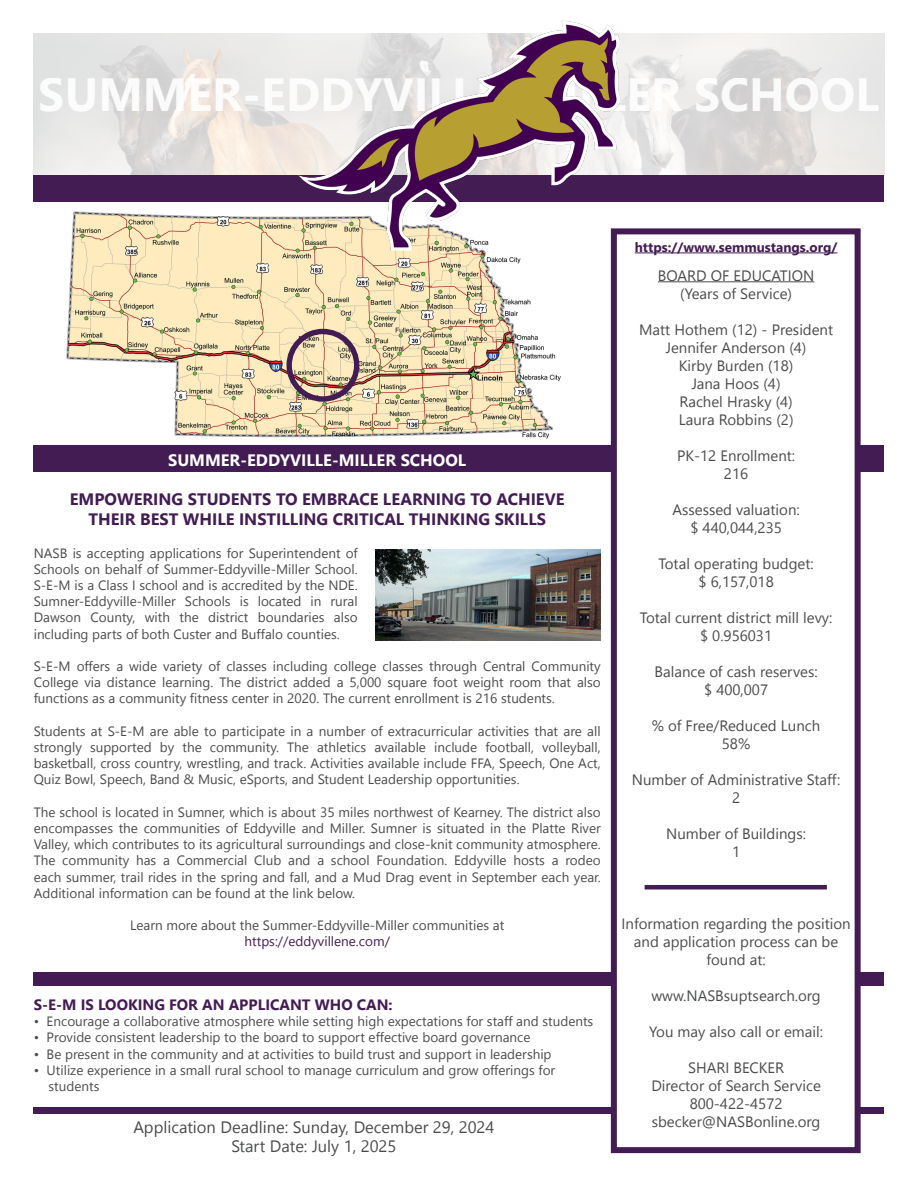
<style>
.page{position:relative;width:918px;height:1188px;background:#fff}
.page>*{position:absolute;margin:0;border:0;box-sizing:border-box;transform-origin:0 0}
.t1{font:700 46.5px "Leelawadee UI";color:#fff}
.t2{font:700 16.5px "Leelawadee UI";color:#431c54}
.t3{font:16.5px "Leelawadee UI";color:#4b4c4d}
.t4{font:700 16.5px "Leelawadee UI";color:#fff}
.t5{font:15px/18px "Leelawadee UI";color:#4b4c4d;text-align:center}
.t6{font:700 15px "Leelawadee UI";color:#431c54}
.t7{font:13.5px/16.2px "Leelawadee UI";color:#4b4c4d;text-align:justify}
.t8{font:700 13.5px "Leelawadee UI";color:#431c54}
.s1{color:#431c54}
</style>
<div class="page">
<img style="left:34px;top:34px;width:850px;height:142px">
<div style="left:34px;top:1107px;width:850px;height:7px;background:#431c54"></div>
<div style="left:34px;top:972px;width:850px;height:14px;background:#431c54"></div>
<div style="left:34px;top:446px;width:850px;height:26px;background:#431c54"></div>
<svg style="left:608px;top:228px;width:256px;height:926px"></svg>
<img style="left:66px;top:211px;width:495px;height:228px">
<div style="left:286px;top:329px;width:73px;height:73px;border:5px solid #431c54;border-radius:50%"></div>
<div style="left:34px;top:176px;width:850px;height:26px;background:#431c54"></div>
<hr style="left:635px;top:252px;width:202px;height:1px;background:#431c54">
<hr style="left:658px;top:281px;width:156px;height:1px;background:#4b4c4d">
<hr style="left:645px;top:885px;width:182px;height:4px;background:#431c54">
<img style="left:299px;top:20px;width:320px;height:230px">
<img style="left:376px;top:550px;width:225px;height:91px">
<h1 class="t1" style="left:39px;top:62px;width:842px">SUMMER-EDDYVILLE-MILLER SCHOOL</h1>
<p class="t4" style="left:168px;top:448px;width:300px">SUMMER-EDDYVILLE-MILLER SCHOOL</p>
<p class="t2" style="left:70px;top:488px;width:496px">EMPOWERING STUDENTS TO EMBRACE LEARNING TO ACHIEVE</p>
<p class="t2" style="left:88px;top:508px;width:459px">THEIR BEST WHILE INSTILLING CRITICAL THINKING SKILLS</p>
<p class="t7" style="left:34px;top:544px;width:326px">NASB is accepting applications for Superintendent of Schools on behalf of Summer-Eddyville-Miller School.<br>S-E-M is a Class I school and is accredited by the NDE.<br>Sumner-Eddyville-Miller Schools is located in rural Dawson County, with the district boundaries also including parts of both Custer and Buffalo counties.</p>
<p class="t7" style="left:34px;top:657px;width:569px">S-E-M offers a wide variety of classes including college classes through Central Community College via distance learning. The district added a 5,000 square foot weight room that also functions as a community fitness center in 2020. The current enrollment is 216 students.</p>
<p class="t7" style="left:34px;top:722px;width:569px">Students at S-E-M are able to participate in a number of extracurricular activities that are all strongly supported by the community. The athletics available include football, volleyball, basketball, cross country, wrestling, and track. Activities available include FFA, Speech, One Act, Quiz Bowl, Speech, Band &amp; Music, eSports, and Student Leadership opportunities.</p>
<p class="t7" style="left:34px;top:803px;width:569px">The school is located in Sumner, which is about 35 miles northwest of Kearney. The district also encompasses the communities of Eddyville and Miller. Sumner is situated in the Platte River Valley, which contributes to its agricultural surroundings and close-knit community atmosphere.<br>The community has a Commercial Club and a school Foundation. Eddyville hosts a rodeo each summer, trail rides in the spring and fall, and a Mud Drag event in September each year.<br>Additional information can be found at the link below.</p>
<p class="t7" style="left:130px;top:917px;width:376px;text-align:center">Learn more about the Summer-Eddyville-Miller communities at <span class="s1">https://eddyvillene.com/</span></p>
<p class="t6" style="left:34px;top:994px;width:360px">S-E-M IS LOOKING FOR AN APPLICANT WHO CAN:</p>
<p class="t7" style="left:34px;top:1013px;width:561px">• Encourage a collaborative atmosphere while setting high expectations for staff and students</p>
<p class="t7" style="left:34px;top:1029px;width:498px">• Provide consistent leadership to the board to support effective board governance</p>
<p class="t7" style="left:34px;top:1045px;width:519px">• Be present in the community and at activities to build trust and support in leadership</p>
<p class="t7" style="left:49px;top:1061px;width:508px;text-indent:-15px">• Utilize experience in a small rural school to manage curriculum and grow offerings for students</p>
<p class="t3" style="left:133px;top:1115px;width:363px">Application Deadline: Sunday, December 29, 2024</p>
<p class="t3" style="left:231px;top:1135px;width:166px">Start Date: July 1, 2025</p>
<p class="t8" style="left:635px;top:237px;width:204px">https://www.semmustangs.org/</p>
<p class="t5" style="left:658px;top:265px;width:158px">BOARD OF EDUCATION</p>
<p class="t5" style="left:680px;top:283px;width:113px">(Years of Service)</p>
<p class="t5" style="left:639px;top:319px;width:196px">Matt Hothem (12) - President</p>
<p class="t5" style="left:666px;top:337px;width:142px">Jennifer Anderson (4)</p>
<p class="t5" style="left:679px;top:355px;width:116px">Kirby Burden (18)</p>
<p class="t5" style="left:692px;top:373px;width:90px">Jana Hoos (4)</p>
<p class="t5" style="left:679px;top:391px;width:115px">Rachel Hrasky (4)</p>
<p class="t5" style="left:679px;top:409px;width:116px">Laura Robbins (2)</p>
<p class="t5" style="left:677px;top:445px;width:120px">PK-12 Enrollment:</p>
<p class="t5" style="left:724px;top:463px;width:26px">216</p>
<p class="t5" style="left:672px;top:499px;width:129px">Assessed valuation:</p>
<p class="t5" style="left:690px;top:517px;width:93px">$ 440,044,235</p>
<p class="t5" style="left:659px;top:553px;width:157px">Total operating budget:</p>
<p class="t5" style="left:698px;top:571px;width:77px">$ 6,157,018</p>
<p class="t5" style="left:640px;top:607px;width:194px">Total current district mill levy:</p>
<p class="t5" style="left:700px;top:625px;width:74px">$ 0.956031</p>
<p class="t5" style="left:655px;top:661px;width:165px">Balance of cash reserves:</p>
<p class="t5" style="left:704px;top:679px;width:65px">$ 400,007</p>
<p class="t5" style="left:652px;top:715px;width:170px">% of Free/Reduced Lunch</p>
<p class="t5" style="left:722px;top:733px;width:30px">58%</p>
<p class="t5" style="left:632px;top:769px;width:210px">Number of Administrative Staff:</p>
<p class="t5" style="left:732px;top:787px;width:10px">2</p>
<p class="t5" style="left:666px;top:823px;width:141px">Number of Buildings:</p>
<p class="t5" style="left:732px;top:841px;width:10px">1</p>
<p class="t5" style="left:622px;top:913px;width:231px">Information regarding the position and application process can be found at:</p>
<p class="t5" style="left:651px;top:985px;width:171px">www.NASBsuptsearch.org</p>
<p class="t5" style="left:649px;top:1021px;width:175px">You may also call or email:</p>
<p class="t5" style="left:688px;top:1057px;width:98px">SHARI BECKER</p>
<p class="t5" style="left:651px;top:1075px;width:171px">Director of Search Service</p>
<p class="t5" style="left:690px;top:1093px;width:94px">800-422-4572</p>
<p class="t5" style="left:652px;top:1111px;width:170px">sbecker@NASBonline.org</p>
</div>
